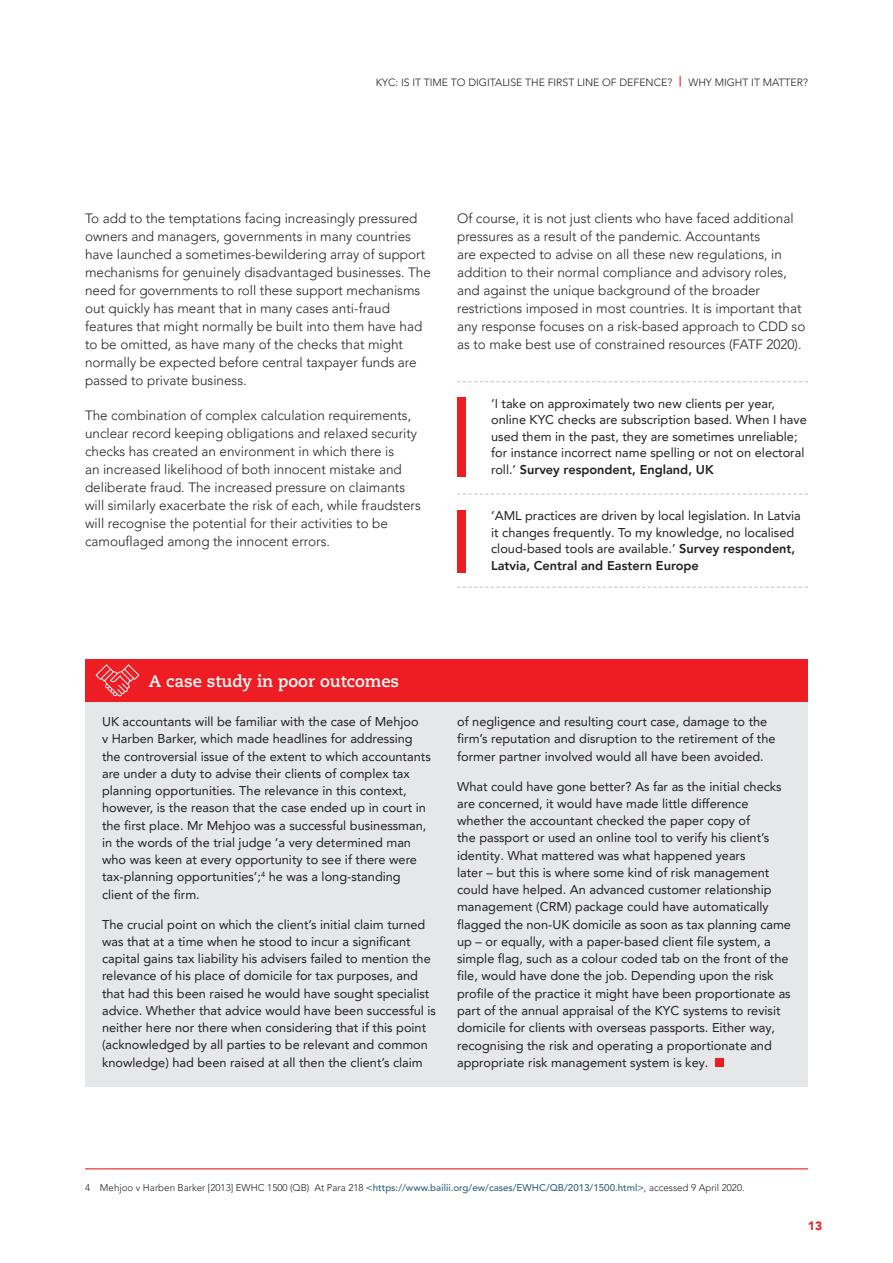
<style>
.page{position:relative;width:893px;height:1263px;background:#fff}
.page>*{position:absolute;margin:0;border:0;box-sizing:border-box;transform-origin:0 0}
.t1{font:700 16.5px "Caecilia";color:#fff}
.t2{font:300 13.5px/18px "Avenir LT Pro";color:#231f20}
.t3{font:12.75px/17.2px "Avenir LT Pro";color:#231f20}
.t4{font:900 12px "Avenir LT Pro";color:#ee1d23}
.t5{font:300 10.5px "Avenir LT Pro";color:#231f20}
.t6{font:300 9.75px "Avenir LT Pro";color:#231f20}
.s1{font-weight:800;color:#ee1d23}
.s2{font-weight:800}
.s3{font-weight:500;color:#33627d}
</style>
<div class="page">
<div style="left:85px;top:659px;width:723px;height:43px;background:#ee1d23"></div>
<div style="left:85px;top:702px;width:723px;height:384px;background:#e6e7e9"></div>
<div style="left:716px;top:1058px;width:8px;height:9px;background:#ee1d23"></div>
<svg style="left:96px;top:664px;width:43px;height:32px"></svg>
<svg style="left:457px;top:381px;width:351px;height:1px"></svg>
<svg style="left:457px;top:493px;width:351px;height:2px"></svg>
<svg style="left:457px;top:587px;width:351px;height:1px"></svg>
<div style="left:457px;top:510px;width:9px;height:62px;background:#ee1d23"></div>
<div style="left:457px;top:398px;width:9px;height:79px;background:#ee1d23"></div>
<hr style="left:85px;top:1168px;width:723px;height:1px;background:#ee1d23">
<p class="t5" style="left:376px;top:76px;width:434px">KYC: IS IT TIME TO DIGITALISE THE FIRST LINE OF DEFENCE? <span class="s1">|</span> WHY MIGHT IT MATTER?</p>
<p class="t2" style="left:85px;top:209px;width:347px">To add to the temptations facing increasingly pressured owners and managers, governments in many countries have launched a sometimes-bewildering array of support mechanisms for genuinely disadvantaged businesses. The need for governments to roll these support mechanisms out quickly has meant that in many cases anti-fraud features that might normally be built into them have had to be omitted, as have many of the checks that might normally be expected before central taxpayer funds are passed to private business.</p>
<p class="t2" style="left:85px;top:406px;width:337px">The combination of complex calculation requirements, unclear record keeping obligations and relaxed security checks has created an environment in which there is<br>an increased likelihood of both innocent mistake and deliberate fraud. The increased pressure on claimants will similarly exacerbate the risk of each, while fraudsters will recognise the potential for their activities to be camouflaged among the innocent errors.</p>
<p class="t2" style="left:457px;top:209px;width:350px">Of course, it is not just clients who have faced additional pressures as a result of the pandemic. Accountants<br>are expected to advise on all these new regulations, in addition to their normal compliance and advisory roles, and against the unique background of the broader restrictions imposed in most countries. It is important that any response focuses on a risk-based approach to CDD so as to make best use of constrained resources (FATF 2020).</p>
<p class="t3" style="left:491px;top:395px;width:317px;line-height:16.5px">‘I take on approximately two new clients per year, online KYC checks are subscription based. When I have used them in the past, they are sometimes unreliable; for instance incorrect name spelling or not on electoral roll.’ <span class="s2">Survey respondent, England, UK</span></p>
<p class="t3" style="left:491px;top:507px;width:311px;line-height:16.5px">‘AML practices are driven by local legislation. In Latvia it changes frequently. To my knowledge, no localised cloud-based tools are available.’ <span class="s2">Survey respondent, Latvia, Central and Eastern Europe</span></p>
<p class="t1" style="left:149px;top:671px;width:252px">A case study in poor outcomes</p>
<p class="t3" style="left:102px;top:713px;width:330px">UK accountants will be familiar with the case of Mehjoo<br>v Harben Barker, which made headlines for addressing the controversial issue of the extent to which accountants are under a duty to advise their clients of complex tax planning opportunities. The relevance in this context, however, is the reason that the case ended up in court in the first place. Mr Mehjoo was a successful businessman, in the words of the trial judge ‘a very determined man who was keen at every opportunity to see if there were tax-planning opportunities’;<sup>4</sup> he was a long-standing client of the firm.</p>
<p class="t3" style="left:102px;top:915px;width:335px">The crucial point on which the client’s initial claim turned was that at a time when he stood to incur a significant capital gains tax liability his advisers failed to mention the relevance of his place of domicile for tax purposes, and that had this been raised he would have sought specialist advice. Whether that advice would have been successful is neither here nor there when considering that if this point (acknowledged by all parties to be relevant and common knowledge) had been raised at all then the client’s claim</p>
<p class="t3" style="left:457px;top:713px;width:320px">of negligence and resulting court case, damage to the firm’s reputation and disruption to the retirement of the former partner involved would all have been avoided.</p>
<p class="t3" style="left:457px;top:777px;width:335px">What could have gone better? As far as the initial checks are concerned, it would have made little difference whether the accountant checked the paper copy of<br>the passport or used an online tool to verify his client’s identity. What mattered was what happened years<br>later – but this is where some kind of risk management could have helped. An advanced customer relationship management (CRM) package could have automatically flagged the non-UK domicile as soon as tax planning came up – or equally, with a paper-based client file system, a simple flag, such as a colour coded tab on the front of the file, would have done the job. Depending upon the risk profile of the practice it might have been proportionate as part of the annual appraisal of the KYC systems to revisit domicile for clients with overseas passports. Either way, recognising the risk and operating a proportionate and appropriate risk management system is key.</p>
<p class="t6" style="left:85px;top:1181px;width:661px">4 Mehjoo v Harben Barker [2013] EWHC 1500 (QB) At Para 218 <span class="s3">&lt;https://www.bailii.org/ew/cases/EWHC/QB/2013/1500.html&gt;</span>, accessed 9 April 2020.</p>
<p class="t4" style="left:808px;top:1218px;width:16px">13</p>
</div>
